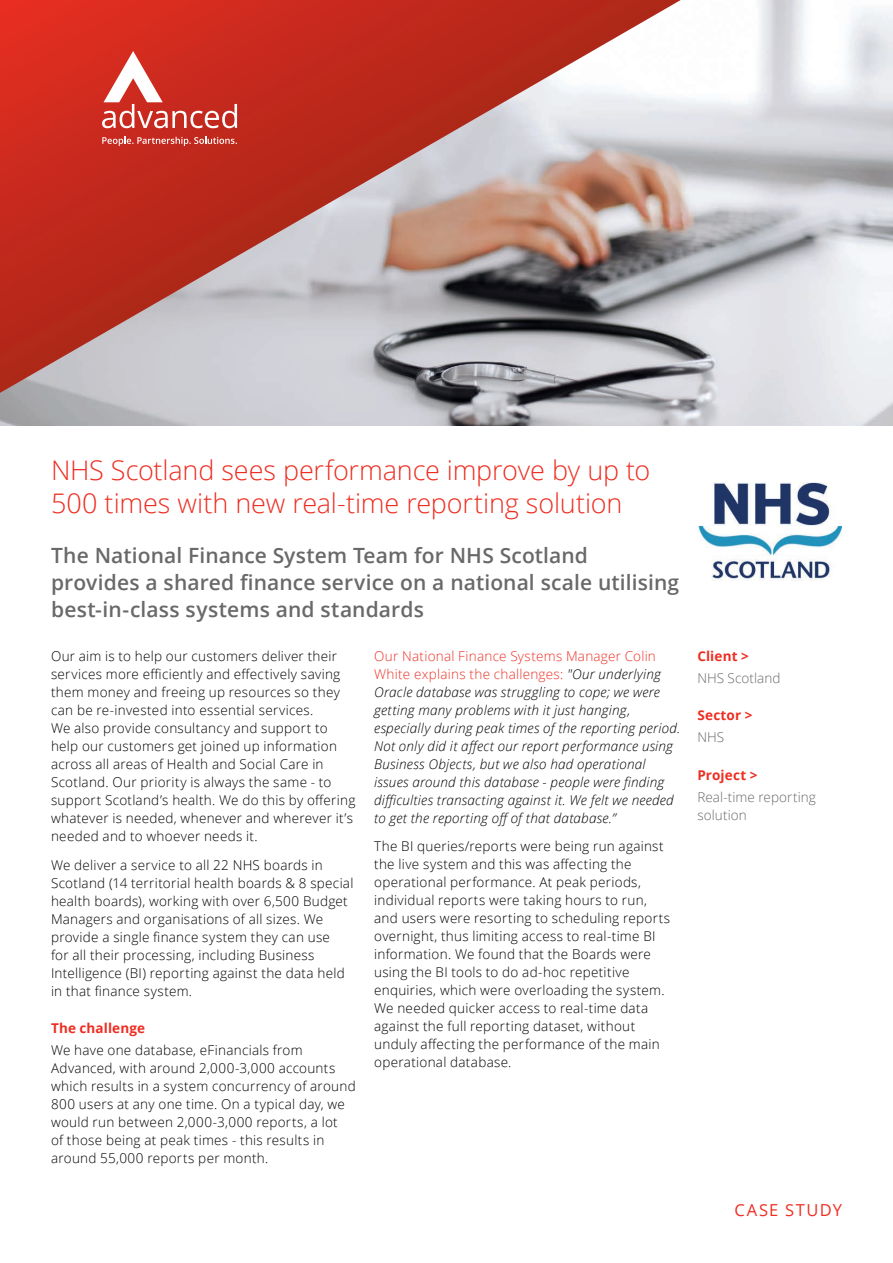
<style>
.page{position:relative;width:893px;height:1263px;background:#fff}
.page>*{position:absolute;margin:0;border:0;box-sizing:border-box;transform-origin:0 0}
.t1{font:300 27px/33px "Open Sans";letter-spacing:-.005em;color:#ee2e22}
.t2{font:600 21px/27px "Open Sans";letter-spacing:.005em;color:#69696a}
.t3{font:16.5px "Open Sans";letter-spacing:.09em;color:#ee2e22}
.t4{font:300 13.5px/18px "Open Sans";letter-spacing:.02em;color:#000}
.t5{font:italic 300 13.5px/18px "Open Sans";letter-spacing:.015em;color:#000}
.t6{font:300 13.5px/18px "Open Sans";letter-spacing:.005em;color:#69696a}
.t7{font:700 13.5px "Open Sans";letter-spacing:.01em;color:#ee2e22}
.s1{font-style:normal;color:#ed3025}
</style>
<div class="page">
<img style="left:0;top:0;width:893px;height:425px">
<img style="left:698px;top:483px;width:144px;height:97px">
<svg style="left:0;top:0;width:703px;height:400px;background:#bb736e"></svg>
<svg style="left:102px;top:137px;width:135px;height:9px"></svg>
<svg style="left:102px;top:51px;width:135px;height:77px"></svg>
<h1 class="t1" style="left:51px;top:453px;width:601px">NHS Scotland sees performance improve by up to<br>500 times with new real-time reporting solution</h1>
<h2 class="t2" style="left:51px;top:541px;width:630px">The National Finance System Team for NHS Scotland provides a shared finance service on a national scale utilising best-in-class systems and standards</h2>
<p class="t4" style="left:51px;top:647px;width:306px">Our aim is to help our customers deliver their services more efficiently and effectively saving them money and freeing up resources so they can be re-invested into essential services.<br>We also provide consultancy and support to help our customers get joined up information across all areas of Health and Social Care in Scotland. Our priority is always the same - to support Scotland’s health. We do this by offering whatever is needed, whenever and wherever it’s needed and to whoever needs it.</p>
<p class="t4" style="left:51px;top:855px;width:304px">We deliver a service to all 22 NHS boards in Scotland (14 territorial health boards &amp; 8 special health boards), working with over 6,500 Budget Managers and organisations of all sizes. We provide a single finance system they can use<br>for all their processing, including Business Intelligence (BI) reporting against the data held in that finance system.</p>
<p class="t7" style="left:51px;top:1018px;width:96px">The challenge</p>
<p class="t4" style="left:51px;top:1041px;width:306px">We have one database, eFinancials from Advanced, with around 2,000-3,000 accounts which results in a system concurrency of around 800 users at any one time. On a typical day, we would run between 2,000-3,000 reports, a lot<br>of those being at peak times - this results in around 55,000 reports per month.</p>
<p class="t5" style="left:374px;top:646px;width:308px"><span class="s1">Our National Finance Systems Manager Colin White explains the challenges:</span> "Our underlying Oracle database was struggling to cope; we were getting many problems with it just hanging, especially during peak times of the reporting period.<br>Not only did it affect our report performance using Business Objects, but we also had operational issues around this database - people were finding difficulties transacting against it. We felt we needed to get the reporting off of that database.”</p>
<p class="t4" style="left:374px;top:837px;width:298px">The BI queries/reports were being run against the live system and this was affecting the operational performance. At peak periods, individual reports were taking hours to run, and users were resorting to scheduling reports overnight, thus limiting access to real-time BI information. We found that the Boards were using the BI tools to do ad-hoc repetitive enquiries, which were overloading the system.<br>We needed quicker access to real-time data against the full reporting dataset, without unduly affecting the performance of the main operational database.</p>
<p class="t7" style="left:697px;top:646px;width:53px">Client &gt;</p>
<p class="t6" style="left:697px;top:669px;width:85px">NHS Scotland</p>
<p class="t7" style="left:697px;top:706px;width:57px">Sector &gt;</p>
<p class="t6" style="left:697px;top:728px;width:28px">NHS</p>
<p class="t7" style="left:697px;top:765px;width:62px">Project &gt;</p>
<p class="t6" style="left:697px;top:787px;width:120px">Real-time reporting solution</p>
<p class="t3" style="left:734px;top:1199px;width:109px">CASE STUDY</p>
</div>
